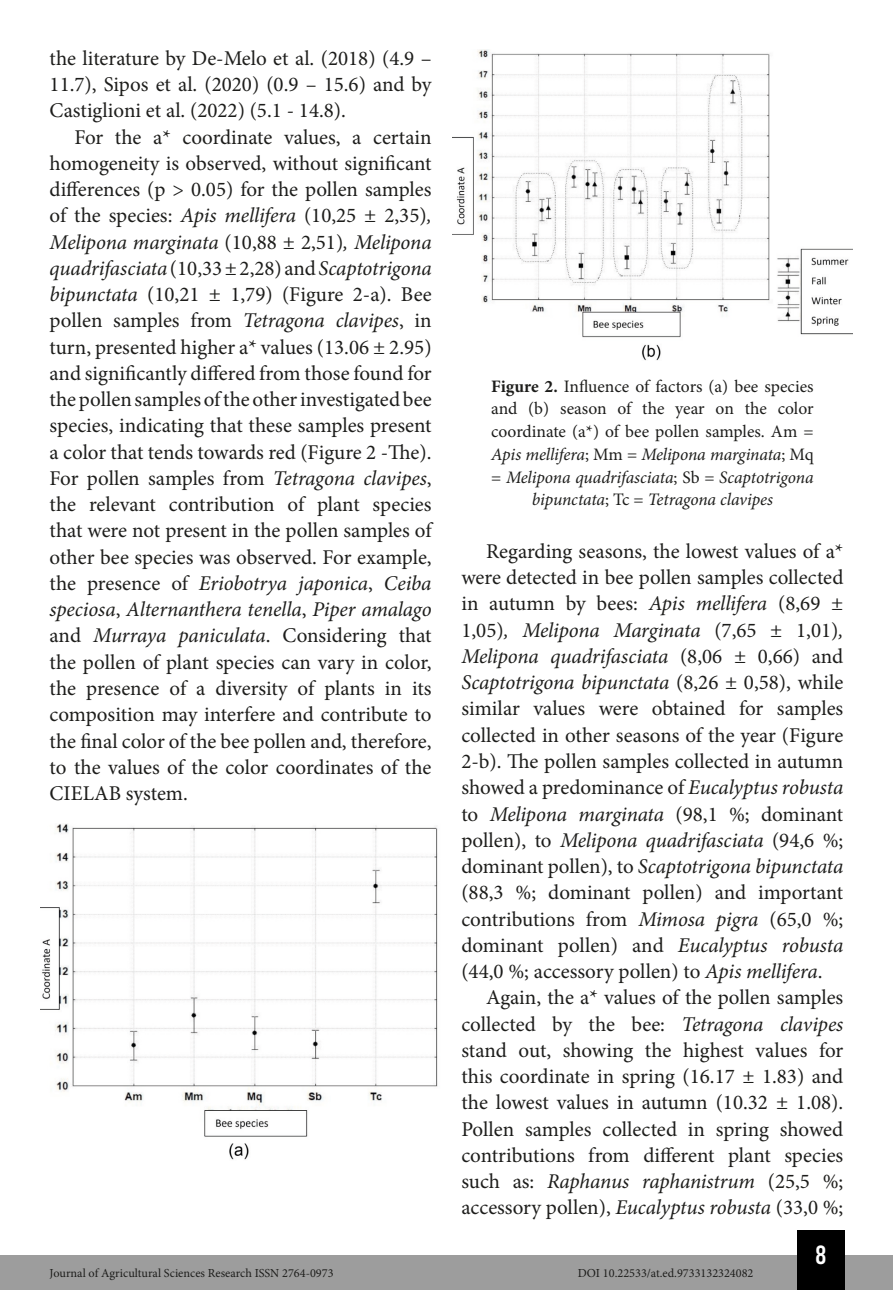
<style>
.page{position:relative;width:893px;height:1290px;background:#fff}
.page>*{position:absolute;margin:0;border:0;box-sizing:border-box;transform-origin:0 0}
.t1{font:26.25px "Bebas Kai";color:#fff}
.t2{font:21px/26.2px "Minion Pro";color:#1d1d1b;text-align:justify}
.t3{font:italic 21px "Minion Pro";letter-spacing:-.01em;color:#1d1d1b}
.t4{font:17.5px/22.8px "Minion Pro";color:#1d1d1b;text-align:center}
.t5{font:12.25px "Minion Pro";color:#1d1d1b}
.s1{font-style:italic}
.s2{font-weight:700}
.s3{font-style:normal}
</style>
<div class="page">
<div style="left:0;top:1255px;width:893px;height:35px;background:#9d9d9d"></div>
<div style="left:797px;top:1230px;width:48px;height:60px;background:#000"></div>
<img style="left:40px;top:824px;width:398px;height:336px">
<img style="left:453px;top:50px;width:399px;height:311px">
<p class="t2" style="left:50px;top:45px;width:384px">the literature by De-Melo et al. (2018) (4.9 – 11.7), Sipos et al. (2020) (0.9 – 15.6) and by Castiglioni et al. (2022) (5.1 - 14.8).</p>
<p class="t2" style="left:50px;top:124px;width:384px;text-indent:25px">For the a* coordinate values, a certain homogeneity is observed, without significant differences (p &gt; 0.05) for the pollen samples of the species: <span class="s1">Apis mellifera</span> (10,25 ± 2,35)<span class="s1">, Melipona marginata</span> (10,88 ± 2,51)<span class="s1">, Melipona quadrifasciata</span> (10,33 ± 2,28) and <span class="s1">Scaptotrigona bipunctata</span> (10,21 ± 1,79) (Figure 2-a). Bee pollen samples from <span class="s1">Tetragona clavipes</span>, in turn, presented higher a* values (13.06 ± 2.95) and significantly differed from those found for the pollen samples of the other investigated bee species, indicating that these samples present a color that tends towards red (Figure 2 -The).<br>For pollen samples from <span class="s1">Tetragona clavipes</span>, the relevant contribution of plant species that were not present in the pollen samples of other bee species was observed. For example, the presence of <span class="s1">Eriobotrya japonica</span>, <span class="s1">Ceiba speciosa</span>, <span class="s1">Alternanthera tenella</span>, <span class="s1">Piper amalago </span>and <span class="s1">Murraya paniculata</span>. Considering that the pollen of plant species can vary in color, the presence of a diversity of plants in its composition may interfere and contribute to the final color of the bee pollen and, therefore, to the values of the color coordinates of the CIELAB system.</p>
<p class="t4" style="left:491px;top:375px;width:324px"><span class="s2">Figure 2.</span> Influence of factors (a) bee species and (b) season of the year on the color coordinate (a*) of bee pollen samples. Am = <span class="s1">Apis mellifera</span>; Mm = <span class="s1">Melipona marginata</span>; Mq = <span class="s1">Melipona quadrifasciata</span>; Sb = <span class="s1">Scaptotrigona bipunctata</span>; Tc = <span class="s1">Tetragona clavipes</span></p>
<p class="t2" style="left:486px;top:538px;width:359px">Regarding seasons, the lowest values of a*</p>
<p class="t2" style="left:461px;top:564px;width:384px">were detected in bee pollen samples collected</p>
<p class="t2" style="left:461px;top:591px;width:383px">in autumn by bees: <span class="s1">Apis mellifera</span> (8,69 ±</p>
<p class="t3" style="left:461px;top:616px;width:383px"><span class="s3">1,05)</span>, Melipona Marginata <span class="s3">(7,65 ± 1,01)</span>,</p>
<p class="t3" style="left:461px;top:642px;width:383px">Melipona quadrifasciata <span class="s3">(8,06 ± 0,66) and</span></p>
<p class="t3" style="left:461px;top:668px;width:383px">Scaptotrigona bipunctata <span class="s3">(8,26 ± 0,58), while</span></p>
<p class="t2" style="left:461px;top:696px;width:383px">similar values were obtained for samples</p>
<p class="t2" style="left:461px;top:722px;width:383px">collected in other seasons of the year (Figure</p>
<p class="t2" style="left:461px;top:748px;width:383px">2-b). The pollen samples collected in autumn</p>
<p class="t2" style="left:461px;top:774px;width:383px">showed a predominance of <span class="s1">Eucalyptus robusta</span></p>
<p class="t2" style="left:461px;top:801px;width:383px">to <span class="s1">Melipona marginata</span> (98,1 %; dominant</p>
<p class="t3" style="left:461px;top:826px;width:383px"><span class="s3">pollen), to</span> Melipona quadrifasciata <span class="s3">(94,6 %;</span></p>
<p class="t3" style="left:461px;top:852px;width:383px"><span class="s3">dominant pollen), to</span> Scaptotrigona bipunctata</p>
<p class="t2" style="left:461px;top:879px;width:383px">(88,3 %; dominant pollen) and important</p>
<p class="t2" style="left:461px;top:906px;width:383px">contributions from <span class="s1">Mimosa pigra</span> (65,0 %;</p>
<p class="t2" style="left:461px;top:932px;width:383px">dominant pollen) and <span class="s1">Eucalyptus robusta</span></p>
<p class="t2" style="left:461px;top:958px;width:363px">(44,0 %; accessory pollen) to <span class="s1">Apis mellifera</span>.</p>
<p class="t2" style="left:486px;top:984px;width:359px">Again, the a* values of the pollen samples</p>
<p class="t2" style="left:461px;top:1011px;width:383px">collected by the bee: <span class="s1">Tetragona clavipes</span></p>
<p class="t2" style="left:461px;top:1037px;width:384px">stand out, showing the highest values for</p>
<p class="t2" style="left:461px;top:1063px;width:383px">this coordinate in spring (16.17 ± 1.83) and</p>
<p class="t2" style="left:461px;top:1089px;width:383px">the lowest values in autumn (10.32 ± 1.08).</p>
<p class="t2" style="left:461px;top:1116px;width:383px">Pollen samples collected in spring showed</p>
<p class="t2" style="left:461px;top:1142px;width:383px">contributions from different plant species</p>
<p class="t3" style="left:461px;top:1167px;width:383px"><span class="s3">such as:</span> Raphanus raphanistrum <span class="s3">(25,5 %;</span></p>
<p class="t2" style="left:461px;top:1194px;width:383px">accessory pollen), <span class="s1">Eucalyptus robusta</span> (33,0 %;</p>
<p class="t1" style="left:816px;top:1241px;width:12px">8</p>
<p class="t5" style="left:50px;top:1265px;width:285px">Journal of Agricultural Sciences Research ISSN 2764-0973</p>
<p class="t5" style="left:578px;top:1265px;width:177px">DOI 10.22533/at.ed.9733132324082</p>
</div>
